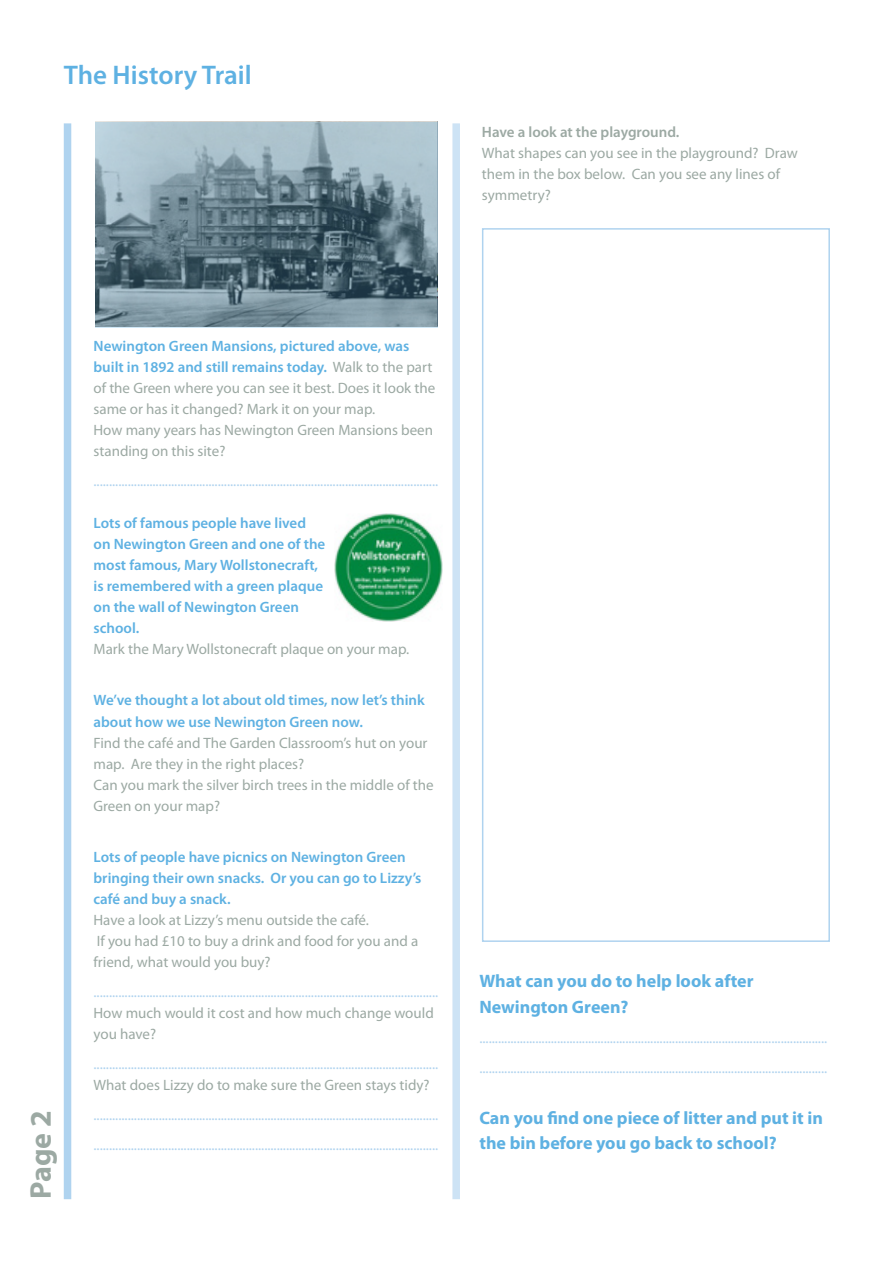
<style>
.page{position:relative;width:893px;height:1263px;background:#fff}
.page>*{position:absolute;margin:0;border:0;box-sizing:border-box;transform-origin:0 0}
.t1{font:700 30px "Myriad Pro";color:#9ca9a3}
.t2{font:600 27px "Myriad Pro";color:#5eb1e2}
.t3{font:700 18px/25.5px "Myriad Pro";color:#5eb1e2}
.t4{font:15px/30px "Myriad Pro";color:#afd3ef}
.t5{font:15px/21px "Myriad Pro";color:#9ca9a3}
.t6{font:600 15px/21px "Myriad Pro";color:#5eb1e2}
.t7{font:600 15px "Myriad Pro";color:#9ca9a3}
.s1{font-weight:600;color:#5eb1e2}
.s2{font-weight:400;color:#9ca9a3}
</style>
<div class="page">
<div style="left:64px;top:123px;width:7px;height:1076px;background:#afd3ef"></div>
<div style="left:452px;top:123px;width:8px;height:1076px;background:#cde3f5"></div>
<svg style="left:95px;top:122px;width:343px;height:205px"></svg>
<img style="left:334px;top:513px;width:108px;height:108px">
<div style="left:482px;top:228px;width:348px;height:714px;border:2px solid #afd3ef"></div>
<p class="t2" style="left:64px;top:58px;width:189px">The History Trail</p>
<p class="t7" style="left:482px;top:123px;width:199px">Have a look at the playground.</p>
<p class="t5" style="left:482px;top:143px;width:317px">What shapes can you see in the playground? Draw them in the box below. Can you see any lines of symmetry?</p>
<p class="t1" style="left:21px;top:1199px;width:90px;rotate:-90deg">Page 2</p>
<p class="t5" style="left:94px;top:336px;width:343px"><span class="s1">Newington Green Mansions, pictured above, was built in 1892 and still remains today.</span> Walk to the part of the Green where you can see it best. Does it look the same or has it changed? Mark it on your map.</p>
<p class="t5" style="left:94px;top:420px;width:341px">How many years has Newington Green Mansions been standing on this site?</p>
<p class="t4" style="left:94px;top:466px;width:346px">...............................................................................................................</p>
<p class="t6" style="left:94px;top:512px;width:233px">Lots of famous people have lived on Newington Green and one of the most famous, Mary Wollstonecraft, is remembered with a green plaque on the wall of Newington Green school.</p>
<p class="t5" style="left:94px;top:639px;width:317px">Mark the Mary Wollstonecraft plaque on your map.</p>
<p class="t6" style="left:94px;top:689px;width:333px">We’ve thought a lot about old times, now let’s think about how we use Newington Green now.</p>
<p class="t5" style="left:94px;top:732px;width:335px">Find the café and The Garden Classroom’s hut on your map. Are they in the right places?</p>
<p class="t5" style="left:94px;top:774px;width:342px">Can you mark the silver birch trees in the middle of the<br>Green on your map?</p>
<p class="t6" style="left:94px;top:845px;width:329px">Lots of people have picnics on Newington Green bringing their own snacks. Or you can go to Lizzy’s café and buy a snack.<br><span class="s2">Have a look at Lizzy’s menu outside the café.</span></p>
<p class="t5" style="left:94px;top:930px;width:326px">If you had £10 to buy a drink and food for you and a friend, what would you buy?</p>
<p class="t4" style="left:94px;top:976px;width:346px">...............................................................................................................</p>
<p class="t5" style="left:94px;top:1002px;width:342px">How much would it cost and how much change would you have?</p>
<p class="t4" style="left:94px;top:1048px;width:346px">...............................................................................................................</p>
<p class="t5" style="left:94px;top:1074px;width:338px">What does Lizzy do to make sure the Green stays tidy?</p>
<p class="t4" style="left:94px;top:1099px;width:346px">...............................................................................................................</p>
<p class="t4" style="left:94px;top:1129px;width:346px">...............................................................................................................</p>
<p class="t3" style="left:479px;top:968px;width:276px">What can you do to help look after<br>Newington Green?</p>
<p class="t4" style="left:479px;top:1022px;width:349px">................................................................................................................ ................................................................................................................</p>
<p class="t3" style="left:479px;top:1104px;width:345px">Can you find one piece of litter and put it in the bin before you go back to school?</p>
</div>
